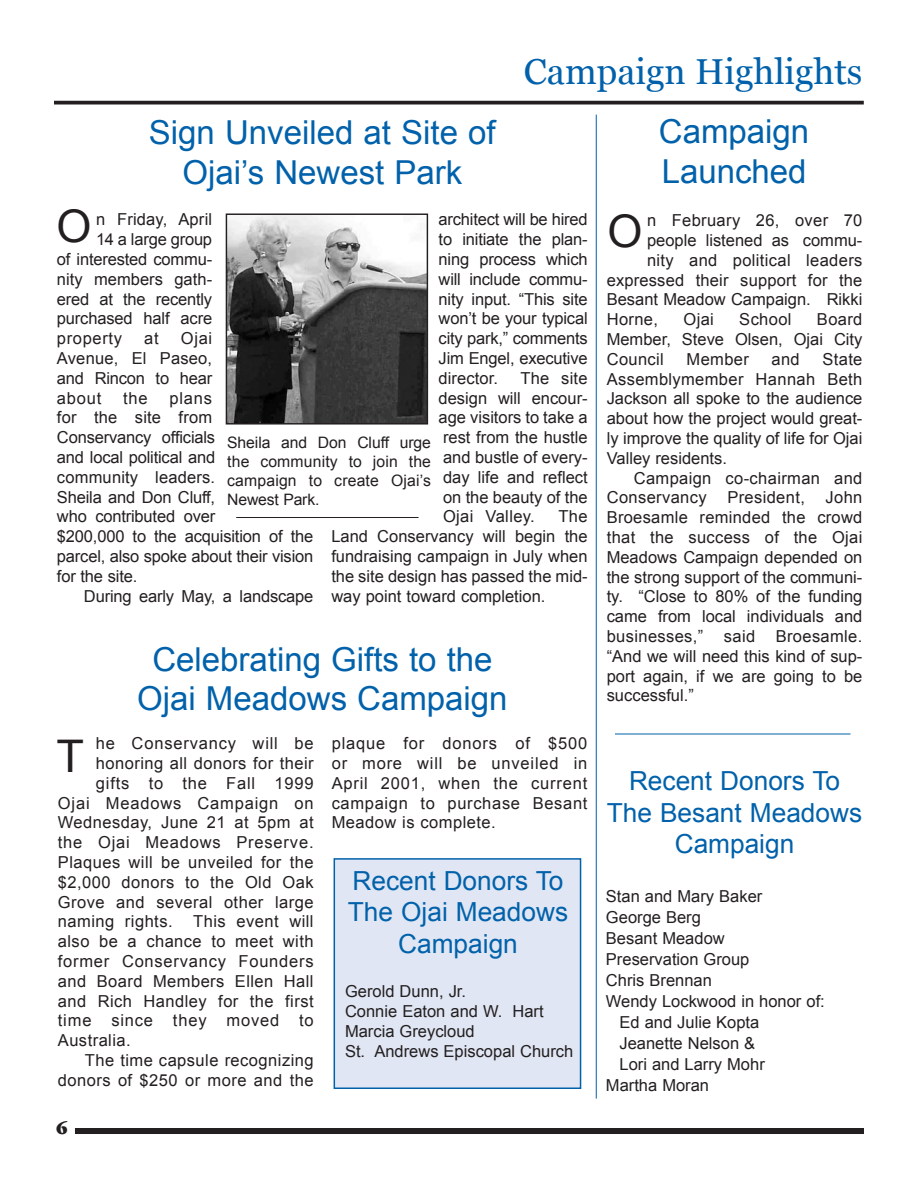
<style>
.page{position:relative;width:918px;height:1188px;background:#fff}
.page>*{position:absolute;margin:0;border:0;box-sizing:border-box;transform-origin:0 0}
.t1{font:45px "Arial";color:#231f20}
.t2{font:36px "Georgia";color:#0161aa}
.t3{font:33px/39.6px "Arial";color:#0161aa;text-align:center}
.t4{font:26.25px/31.5px "Arial";color:#0161aa;text-align:center}
.t5{font:900 18px "Garamond";color:#231f20}
.t6{font:16.5px/19.8px "Arial";color:#231f20;text-align:justify}
.t7{font:16.5px "Arial";letter-spacing:.03em;color:#231f20}
.t8{font:16.5px "Arial";letter-spacing:.05em;color:#231f20}
.t9{font:16.5px/19.8px "Arial";letter-spacing:.02em;color:#231f20}
.t10{font:16.5px "Arial";letter-spacing:.045em;color:#231f20}
.t11{font:16.5px "Arial";letter-spacing:.04em;color:#231f20}
.t12{font:15.75px/18.9px "Arial";letter-spacing:.01em;color:#231f20;text-align:justify}
</style>
<div class="page">
<div style="left:75px;top:1128px;width:789px;height:6px;background:#231f20"></div>
<svg style="left:54px;top:101px;width:810px;height:4px;background:#3e3a3b"></svg>
<hr style="left:596px;top:115px;width:1px;height:984px;background:#0161aa">
<img style="left:228px;top:216px;width:198px;height:207px">
<div style="left:226px;top:214px;width:202px;height:211px;border:1px solid #231f20"></div>
<hr style="left:236px;top:517px;width:182px;height:1px;background:#231f20">
<div style="left:334px;top:859px;width:247px;height:229px;background:#e0e6f3"></div>
<div style="left:334px;top:858px;width:247px;height:231px;border:2px solid #0161aa"></div>
<hr style="left:615px;top:734px;width:235px;height:1px;background:#0161aa">
<h3 class="t3" style="left:149px;top:113px;width:348px">Sign Unveiled at Site of<br>Ojai’s Newest Park</h3>
<h2 class="t2" style="left:524px;top:51px;width:340px">Campaign Highlights</h2>
<h3 class="t3" style="left:659px;top:112px;width:152px;text-align:left">Campaign<br>Launched</h3>
<h1 class="t1" style="left:56px;top:201px;width:37px">O</h1>
<h1 class="t1" style="left:607px;top:206px;width:37px">O</h1>
<p class="t6" style="left:96px;top:210px;width:118px">n Friday, April</p>
<p class="t6" style="left:96px;top:229px;width:118px">14 a large group</p>
<p class="t6" style="left:57px;top:249px;width:157px">of interested commu-</p>
<p class="t6" style="left:57px;top:269px;width:157px">nity members gath-</p>
<p class="t6" style="left:57px;top:289px;width:157px">ered at the recently</p>
<p class="t6" style="left:57px;top:309px;width:157px">purchased half acre</p>
<p class="t11" style="left:57px;top:329px;width:67px">property</p>
<p class="t6" style="left:144px;top:328px;width:16px">at</p>
<p class="t6" style="left:439px;top:210px;width:151px">architect will be hired to initiate the plan&shy;ning process which will include commu&shy;nity input. “This site won’t be your typical city park,” comments Jim Engel, executive director.</p>
<p class="t9" style="left:647px;top:211px;width:217px">n February 26, over 70</p>
<p class="t6" style="left:647px;top:230px;width:217px">people listened as commu-</p>
<p class="t9" style="left:647px;top:250px;width:217px">nity and political leaders</p>
<p class="t6" style="left:607px;top:270px;width:257px">expressed their support for the</p>
<p class="t6" style="left:607px;top:290px;width:257px">Besant Meadow Campaign. Rikki</p>
<p class="t6" style="left:607px;top:310px;width:53px">Horne,</p>
<p class="t6" style="left:683px;top:310px;width:32px">Ojai</p>
<p class="t6" style="left:739px;top:310px;width:54px">School</p>
<p class="t6" style="left:607px;top:310px;width:257px;text-indent:210px">Board Member, Steve Olsen, Ojai City Council</p>
<p class="t6" style="left:57px;top:328px;width:157px;text-indent:124px">Ojai Avenue, El Paseo, and Rincon to hear about</p>
<p class="t6" style="left:607px;top:349px;width:257px;text-indent:216px">State Assemblymember Hannah Beth Jackson all spoke to the audience about how the project would great&shy;ly improve the quality of life for Ojai Valley residents.</p>
<p class="t9" style="left:607px;top:468px;width:257px;text-indent:27px">Campaign co-chairman and<br>Conservancy</p>
<p class="t6" style="left:687px;top:349px;width:64px">Member</p>
<p class="t6" style="left:772px;top:349px;width:30px">and</p>
<p class="t6" style="left:439px;top:368px;width:151px;text-indent:82px">The site design will encour&shy;age visitors to take a rest from the hustle and bustle of every&shy;day life and reflect on the beauty of the Ojai Valley.</p>
<p class="t6" style="left:57px;top:388px;width:258px;text-align:left;text-indent:112px">plans<br>for the site from<br>Conservancy officials<br>and local political and<br>community leaders.<br>Sheila and Don Cluff,<br>who contributed over<br>$200,000 to the acquisition of the parcel, also spoke about their vision for the site.</p>
<p class="t6" style="left:84px;top:586px;width:231px">During early May, a landscape</p>
<p class="t6" style="left:123px;top:388px;width:26px">the</p>
<p class="t12" style="left:227px;top:433px;width:205px">Sheila and Don Cluff urge the community to join the campaign to create Ojai’s Newest Park.</p>
<p class="t6" style="left:607px;top:488px;width:257px;text-indent:219px">John Broesamle reminded the crowd that the success of the Ojai Meadows Campaign depended on the strong support of the communi&shy;ty. “Close to 80% of the funding came from local individuals and businesses,” said Broesamle. “And we will need this kind of sup&shy;port again, if we are going to be successful.”</p>
<p class="t9" style="left:727px;top:488px;width:79px">President,</p>
<p class="t6" style="left:331px;top:507px;width:258px;text-indent:227px">The Land Conservancy will begin the fundraising campaign in July when the site design has passed the mid&shy;way point toward completion.</p>
<h3 class="t3" style="left:137px;top:639px;width:372px">Celebrating Gifts to the<br>Ojai Meadows Campaign</h3>
<p class="t8" style="left:96px;top:734px;width:219px">he Conservancy will be</p>
<p class="t7" style="left:96px;top:754px;width:219px">honoring all donors for their</p>
<p class="t8" style="left:96px;top:774px;width:219px">gifts to the Fall 1999</p>
<p class="t8" style="left:58px;top:794px;width:257px">Ojai Meadows Campaign on</p>
<p class="t7" style="left:58px;top:814px;width:257px">Wednesday, June 21 at 5pm at</p>
<p class="t8" style="left:58px;top:833px;width:257px">the Ojai Meadows Preserve.</p>
<p class="t7" style="left:58px;top:853px;width:257px">Plaques will be unveiled for the</p>
<p class="t7" style="left:58px;top:873px;width:257px">$2,000 donors to the Old Oak</p>
<p class="t7" style="left:58px;top:893px;width:257px">Grove and several other large</p>
<p class="t7" style="left:58px;top:913px;width:257px">naming rights. This event will</p>
<p class="t7" style="left:58px;top:932px;width:257px">also be a chance to meet with</p>
<p class="t10" style="left:58px;top:952px;width:257px">former Conservancy Founders</p>
<p class="t7" style="left:58px;top:972px;width:257px">and Board Members Ellen Hall</p>
<p class="t7" style="left:58px;top:992px;width:257px">and Rich Handley for the first</p>
<p class="t8" style="left:58px;top:1012px;width:257px">time since they moved to</p>
<p class="t7" style="left:58px;top:1031px;width:74px">Australia.</p>
<p class="t7" style="left:85px;top:1051px;width:230px">The time capsule recognizing</p>
<p class="t7" style="left:58px;top:1071px;width:257px">donors of $250 or more and the</p>
<h1 class="t1" style="left:56px;top:731px;width:29px">T</h1>
<p class="t5" style="left:56px;top:1122px;width:13px">6</p>
<p class="t6" style="left:332px;top:734px;width:257px">plaque for donors of $500 or more will be unveiled in April 2001, when the current campaign to purchase Besant Meadow is complete.</p>
<h3 class="t4" style="left:348px;top:865px;width:222px">Recent Donors To<br>The Ojai Meadows<br>Campaign</h3>
<p class="t6" style="left:345px;top:982px;width:230px;text-align:left">Gerold Dunn, Jr.<br>Connie Eaton and W. Hart<br>Marcia Greycloud<br>St. Andrews Episcopal Church</p>
<h3 class="t4" style="left:607px;top:765px;width:257px">Recent Donors To<br>The Besant Meadows<br>Campaign</h3>
<p class="t6" style="left:606px;top:886px;width:158px">Stan and Mary Baker</p>
<p class="t6" style="left:606px;top:907px;width:96px">George Berg</p>
<p class="t6" style="left:606px;top:928px;width:120px">Besant Meadow</p>
<p class="t6" style="left:606px;top:949px;width:145px">Preservation Group</p>
<p class="t6" style="left:606px;top:970px;width:107px">Chris Brennan</p>
<p class="t6" style="left:606px;top:991px;width:220px">Wendy Lockwood in honor of:</p>
<p class="t6" style="left:619px;top:1012px;width:141px">Ed and Julie Kopta</p>
<p class="t6" style="left:619px;top:1033px;width:137px">Jeanette Nelson &amp;</p>
<p class="t6" style="left:619px;top:1054px;width:147px">Lori and Larry Mohr</p>
<p class="t6" style="left:606px;top:1075px;width:105px">Martha Moran</p>
</div>
